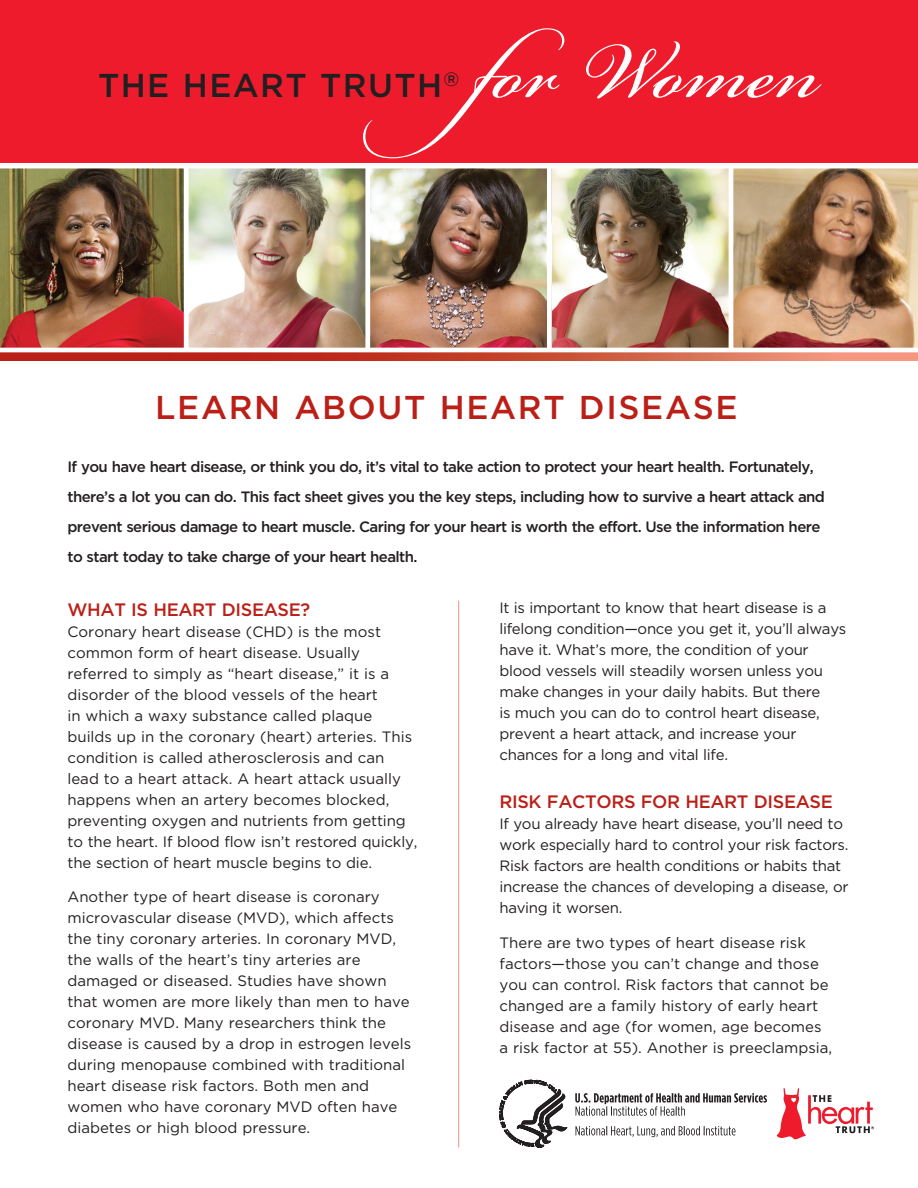
<style>
.page{position:relative;width:918px;height:1188px;background:#fff}
.page>*{position:absolute;margin:0;border:0;box-sizing:border-box;transform-origin:0 0}
.t1{font:124.8px "Bickham Script Pro";color:#fff}
.t2{font:500 33px "Gotham";color:#bb2018}
.t3{font:500 33px "Gotham";color:#231f20}
.t4{font:500 18px "Gotham";letter-spacing:-.02em;color:#bb2018}
.t5{font:15px/21px "Gotham";color:#231f20}
.t6{font:15px/21px "Gotham";letter-spacing:-.02em;color:#231f20}
.t7{font:500 15px/30px "Gotham";letter-spacing:-.04em;color:#231f20}
</style>
<div class="page">
<svg style="left:0;top:352px;width:918px;height:8px;background:#cd5341"></svg>
<div style="left:0;top:0;width:918px;height:163px;background:#ee1b2c"></div>
<hr style="left:458px;top:601px;width:1px;height:547px;background:#f59680">
<svg style="left:500px;top:1080px;width:67px;height:68px"></svg>
<svg style="left:777px;top:1088px;width:97px;height:51px"></svg>
<img style="left:552px;top:168px;width:177px;height:180px">
<img style="left:733px;top:168px;width:185px;height:180px">
<img style="left:0;top:168px;width:184px;height:180px">
<img style="left:189px;top:168px;width:176px;height:180px">
<img style="left:370px;top:168px;width:177px;height:180px">
<svg style="left:575px;top:1093px;width:192px;height:23px"></svg>
<svg style="left:576px;top:1126px;width:160px;height:11px"></svg>
<h1 class="t1" style="left:473px;top:-19px;width:348px">for Women</h1>
<h2 class="t3" style="left:98px;top:66px;width:363px">the heart truth<sup>®</sup></h2>
<h2 class="t2" style="left:155px;top:389px;width:310px">Learn About HEART</h2>
<h2 class="t2" style="left:579px;top:389px;width:50px">DISEASE</h2>
<p class="t7" style="left:68px;top:451px;width:759px">If you have heart disease, or think you do, it’s vital to take action to protect your heart health. Fortunately, there’s a lot you can do. This fact sheet gives you the key steps, including how to survive a heart attack and prevent serious damage to heart muscle. Caring for your heart is worth the effort. Use the information here to start today to take charge of your heart health.</p>
<p class="t6" style="left:500px;top:597px;width:348px">It is important to know that heart disease is a lifelong condition—once you get it, you’ll always have it. What’s more, the condition of your blood vessels will steadily worsen unless you make changes in your daily habits. But there<br>is much you can do to control heart disease, prevent a heart attack, and increase your chances for a long and vital life.</p>
<p class="t4" style="left:500px;top:792px;width:335px">Risk Factors for H eart Disease</p>
<p class="t6" style="left:500px;top:813px;width:350px">If you already have heart disease, you’ll need to work especially hard to control your risk factors.<br>Risk factors are health conditions or habits that increase the chances of developing a disease, or having it worsen.</p>
<p class="t5" style="left:500px;top:932px;width:334px">There are two types of heart disease risk factors—those you can’t change and those you can control. Risk factors that cannot be changed are a family history of early heart disease and age (for women, age becomes a risk factor at 55). Another is preeclampsia,</p>
<p class="t4" style="left:68px;top:599px;width:244px">What is H eart Disease?</p>
<p class="t5" style="left:68px;top:621px;width:352px">Coronary heart disease (CHD) is the most common form of heart disease. Usually referred to simply as “heart disease,” it is a disorder of the blood vessels of the heart<br>in which a waxy substance called plaque builds up in the coronary (heart) arteries. This condition is called atherosclerosis and can lead to a heart attack. A heart attack usually happens when an artery becomes blocked, preventing oxygen and nutrients from getting to the heart. If blood flow isn’t restored quickly, the section of heart muscle begins to die.</p>
<p class="t5" style="left:68px;top:886px;width:345px">Another type of heart disease is coronary microvascular disease (MVD), which affects the tiny coronary arteries. In coronary MVD, the walls of the heart’s tiny arteries are damaged or diseased. Studies have shown that women are more likely than men to have coronary MVD. Many researchers think the disease is caused by a drop in estrogen levels during menopause combined with traditional heart disease risk factors. Both men and women who have coronary MVD often have diabetes or high blood pressure.</p>
</div>
